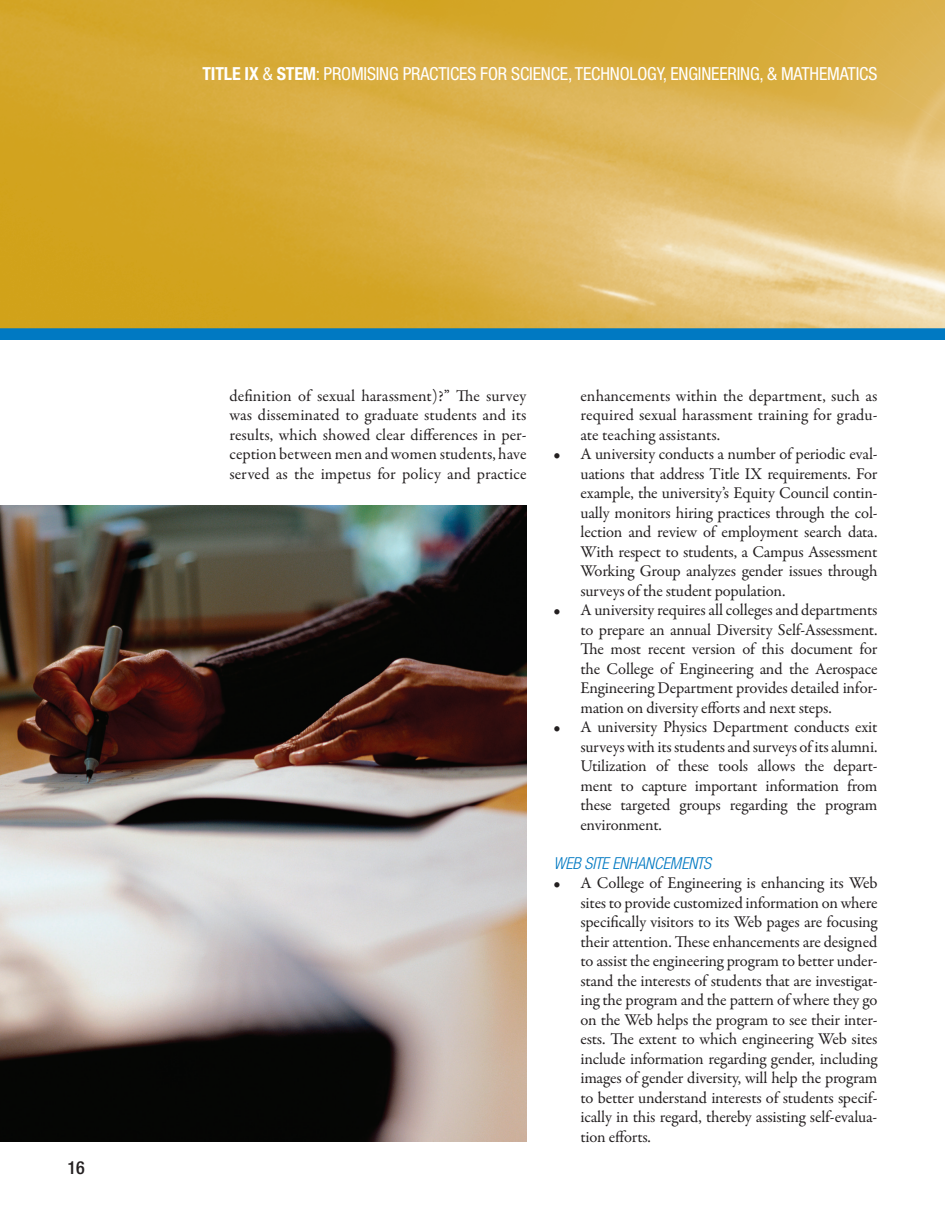
<style>
.page{position:relative;width:945px;height:1215px;background:#fff}
.page>*{position:absolute;margin:0;border:0;box-sizing:border-box;transform-origin:0 0}
.t1{font:condensed 18px "Helvetica Neue LT Std";letter-spacing:-.01em;color:#fff}
.t2{font:500 condensed 18px "Helvetica Neue LT Std";color:#231f20}
.t3{font:16.5px/19.5px "Garamond Premr Pro";letter-spacing:-.01em;color:#231f20;text-align:justify}
.t4{font:italic 300 condensed 16.5px "Helvetica Neue LT Std";letter-spacing:-.01em;color:#0079c2}
.s1{font-weight:700}
</style>
<div class="page">
<svg style="left:0;top:0;width:945px;height:340px;background:#d3b04e"></svg>
<img style="left:0;top:506px;width:526px;height:635px">
<p class="t1" style="left:202px;top:64px;width:676px"><span class="s1">TITLE IX</span> &amp; <span class="s1">STEM</span>: PROMISING PRACTICES FOR SCIENCE, TECHNOLOGY, ENGINEERING, &amp; MATHEMATICS</p>
<p class="t2" style="left:68px;top:1157px;width:19px">16</p>
<p class="t3" style="left:230px;top:386px;width:299px">definition of sexual harassment)?” The survey was disseminated to graduate students and its results, which showed clear differences in per&shy;ception between men and women students, have served as the impetus for policy and practice</p>
<p class="t3" style="left:581px;top:386px;width:299px">enhancements within the department, such as required sexual harassment training for gradu&shy;ate teaching assistants.</p>
<p class="t3" style="left:581px;top:444px;width:299px;text-indent:-27px">• A university conducts a number of periodic eval&shy;uations that address Title IX requirements. For example, the university’s Equity Council contin&shy;ually monitors hiring practices through the col&shy;lection and review of employment search data.<br>With respect to students, a Campus Assessment Working Group analyzes gender issues through surveys of the student population.</p>
<p class="t3" style="left:581px;top:600px;width:299px;text-indent:-27px">• A university requires all colleges and departments to prepare an annual Diversity Self-Assessment.<br>The most recent version of this document for the College of Engineering and the Aerospace Engineering Department provides detailed infor&shy;mation on diversity efforts and next steps.</p>
<p class="t3" style="left:581px;top:718px;width:299px;text-indent:-27px">• A university Physics Department conducts exit surveys with its students and surveys of its alumni.<br>Utilization of these tools allows the depart&shy;ment to capture important information from these targeted groups regarding the program environment.</p>
<p class="t4" style="left:554px;top:853px;width:159px">WEB SITE ENHANCEMENTS</p>
<p class="t3" style="left:580px;top:874px;width:299px;text-indent:-27px">• A College of Engineering is enhancing its Web sites to provide customized information on where specifically visitors to its Web pages are focusing their attention. These enhancements are designed to assist the engineering program to better under&shy;stand the interests of students that are investigat&shy;ing the program and the pattern of where they go on the Web helps the program to see their inter&shy;ests. The extent to which engineering Web sites include information regarding gender, including images of gender diversity, will help the program to better understand interests of students specif&shy;ically in this regard, thereby assisting self-evalua&shy;tion efforts.</p>
</div>
